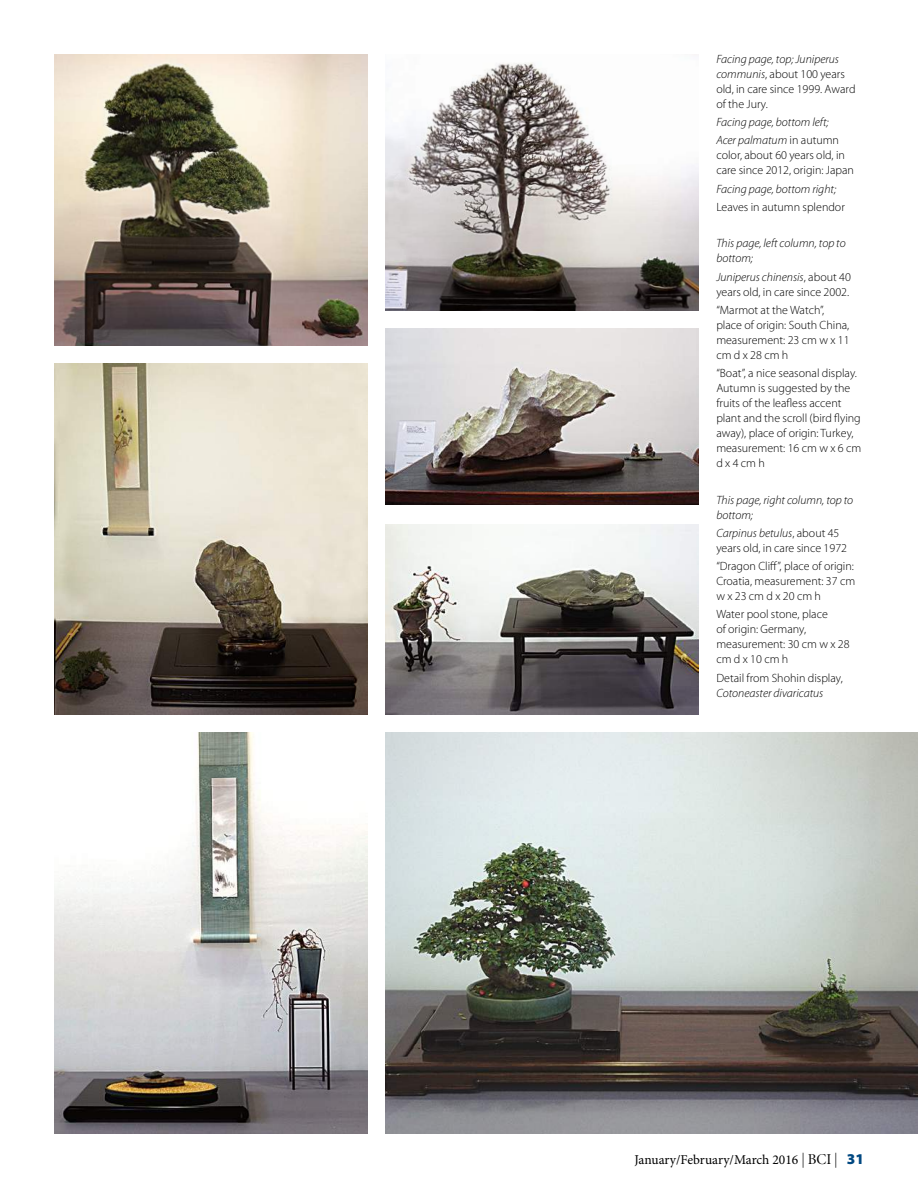
<style>
.page{position:relative;width:918px;height:1188px;background:#fff}
.page>*{position:absolute;margin:0;border:0;box-sizing:border-box;transform-origin:0 0}
.t1{font:13.5px "Minion Pro";letter-spacing:-.005em;color:#000}
.t2{font:300 12px/15px "Myriad Pro";color:#000}
.t3{font:italic 300 12px/15px "Myriad Pro";color:#000}
.s1{font-style:italic}
.s2{font-style:normal}
.s3{font-family:"Myriad Pro";font-weight:300;font-stretch:condensed;font-size:15px}
.s4{font-family:"Minion Display";font-size:15px}
.s5{font-family:"Myriad Pro";font-weight:900;font-size:15px;color:#004881}
</style>
<div class="page">
<img style="left:54px;top:54px;width:313px;height:291px">
<img style="left:385px;top:62px;width:313px;height:248px">
<img style="left:54px;top:364px;width:313px;height:350px">
<img style="left:385px;top:733px;width:533px;height:401px">
<img style="left:385px;top:525px;width:313px;height:189px">
<img style="left:385px;top:328px;width:313px;height:177px">
<img style="left:54px;top:733px;width:313px;height:401px">
<p class="t2" style="left:716px;top:51px;width:141px"><span class="s1">Facing page, top; Juniperus communis</span>, about 100 years old, in care since 1999. Award of the Jury.</p>
<p class="t3" style="left:716px;top:113px;width:124px;line-height:18.3px">Facing page, bottom left;<br>Acer palmatum <span class="s2">in autumn</span></p>
<p class="t2" style="left:716px;top:148px;width:139px">color, about 60 years old, in care since 2012, origin: Japan</p>
<p class="t3" style="left:716px;top:181px;width:121px">Facing page, bottom right;</p>
<p class="t2" style="left:716px;top:199px;width:130px">Leaves in autumn splendor</p>
<p class="t3" style="left:716px;top:236px;width:131px">This page, left column, top to bottom;</p>
<p class="t2" style="left:716px;top:269px;width:136px"><span class="s1">Juniperus chinensis</span>, about 40 years old, in care since 2002.</p>
<p class="t2" style="left:716px;top:302px;width:135px">“Marmot at the Watch”, place of origin: South China, measurement: 23 cm w x 11 cm d x 28 cm h</p>
<p class="t2" style="left:716px;top:366px;width:146px">“Boat”, a nice seasonal display.<br>Autumn is suggested by the fruits of the leafless accent plant and the scroll (bird flying away), place of origin: Turkey, measurement: 16 cm w x 6 cm d x 4 cm h</p>
<p class="t3" style="left:716px;top:492px;width:138px">This page, right column, top to bottom;</p>
<p class="t2" style="left:716px;top:525px;width:132px"><span class="s1">Carpinus betulus</span>, about 45 years old, in care since 1972</p>
<p class="t2" style="left:716px;top:559px;width:140px;text-align:justify">“Dragon Cliff”, place of origin:<br>Croatia, measurement: 37 cm w x 23 cm d x 20 cm h</p>
<p class="t2" style="left:716px;top:607px;width:135px">Water pool stone, place<br>of origin: Germany, measurement: 30 cm w x 28 cm d x 10 cm h</p>
<p class="t2" style="left:716px;top:670px;width:128px">Detail from Shohin display,</p>
<p class="t3" style="left:716px;top:685px;width:109px">Cotoneaster divaricatus</p>
<p class="t1" style="left:635px;top:1151px;width:231px">January/February/March 2016 <span class="s3">|</span> <span class="s4">BCI</span> <span class="s3">|</span> <span class="s5">31</span></p>
</div>
